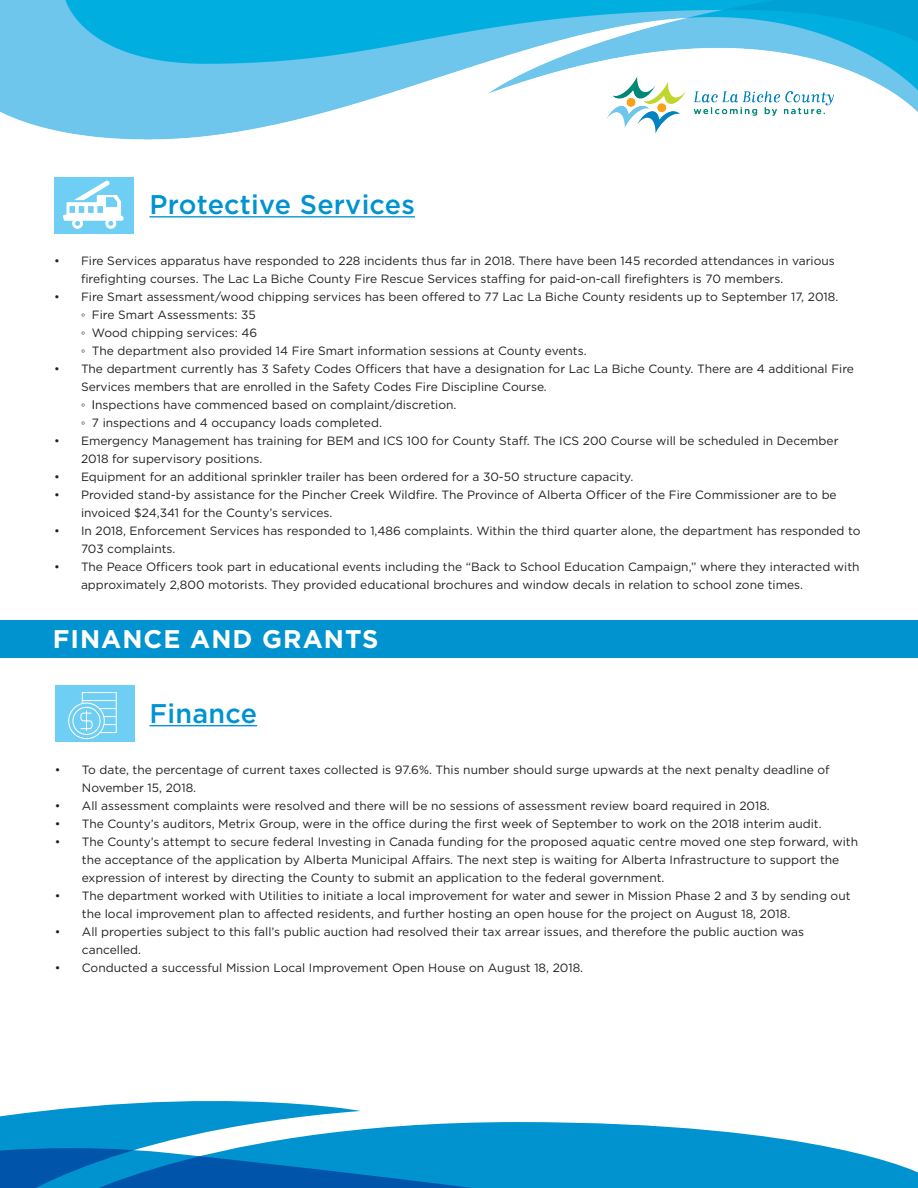
<style>
.page{position:relative;width:918px;height:1188px;background:#fff}
.page>*{position:absolute;margin:0;border:0;box-sizing:border-box;transform-origin:0 0}
.t1{font:500 27px "Gotham";letter-spacing:.01em;color:#0093d0}
.t2{font:700 25.5px "Gotham";letter-spacing:.04em;color:#fff}
.t3{font:12px/18px "Gotham";color:#231f20}
.s1{font-family:"Arial"}
</style>
<div class="page">
<img style="left:0;top:0;width:918px;height:140px">
<svg style="left:0;top:1101px;width:361px;height:87px"></svg>
<svg style="left:43px;top:1122px;width:875px;height:66px;fill:#0093d0"></svg>
<div style="left:0;top:620px;width:918px;height:38px;background:#0093d0"></div>
<div style="left:55px;top:686px;width:80px;height:56px;background:#6fcef4"></div>
<svg style="left:68px;top:692px;width:49px;height:47px"></svg>
<hr style="left:149px;top:725px;width:108px;height:1px;background:#0093d0">
<div style="left:54px;top:177px;width:79px;height:57px;background:#6fcef4"></div>
<svg style="left:62px;top:181px;width:62px;height:48px"></svg>
<hr style="left:149px;top:216px;width:266px;height:1px;background:#0093d0">
<p class="t1" style="left:149px;top:187px;width:267px">Protective Services</p>
<p class="t3" style="left:81px;top:252px;width:755px;text-indent:-27px">• Fire Services apparatus have responded to 228 incidents thus far in 2018. There have been 145 recorded attendances in various firefighting courses. The Lac La Biche County Fire Rescue Services staffing for paid-on-call firefighters is 70 members.</p>
<p class="t3" style="left:81px;top:288px;width:759px;text-indent:-27px">• Fire Smart assessment/wood chipping services has been offered to 77 Lac La Biche County residents up to September 17, 2018. <span class="s1">◦</span> Fire Smart Assessments: 35<br><span class="s1">◦</span> Wood chipping services: 46<br><span class="s1">◦</span> The department also provided 14 Fire Smart information sessions at County events.</p>
<p class="t3" style="left:81px;top:360px;width:775px;text-indent:-27px">• The department currently has 3 Safety Codes Officers that have a designation for Lac La Biche County. There are 4 additional Fire Services members that are enrolled in the Safety Codes Fire Discipline Course.<br><span class="s1">◦ I</span>nspections have commenced based on complaint/discretion.<br><span class="s1">◦</span> 7 inspections and 4 occupancy loads completed.</p>
<p class="t3" style="left:81px;top:432px;width:759px;text-indent:-27px">• Emergency Management has training for BEM and ICS 100 for County Staff. The ICS 200 Course will be scheduled in December<br>2018 for supervisory positions.</p>
<p class="t3" style="left:54px;top:468px;width:581px">• Equipment for an additional sprinkler trailer has been ordered for a 30-50 structure capacity.</p>
<p class="t3" style="left:81px;top:486px;width:757px;text-indent:-27px">• Provided stand-by assistance for the Pincher Creek Wildfire. The Province of Alberta Officer of the Fire Commissioner are to be invoiced $24,341 for the County’s services.</p>
<p class="t3" style="left:81px;top:522px;width:781px;text-indent:-27px">• In 2018, Enforcement Services has responded to 1,486 complaints. Within the third quarter alone, the department has responded to<br>703 complaints.</p>
<p class="t3" style="left:81px;top:558px;width:780px;text-indent:-27px">• The Peace Officers took part in educational events including the “Back to School Education Campaign,” where they interacted with approximately 2,800 motorists. They provided educational brochures and window decals in relation to school zone times.</p>
<p class="t2" style="left:53px;top:622px;width:327px">FINANCE AND GRANTS</p>
<p class="t1" style="left:149px;top:696px;width:109px">Finance</p>
<p class="t3" style="left:82px;top:760px;width:749px;text-indent:-27px">• To date, the percentage of current taxes collected is 97.6%. This number should surge upwards at the next penalty deadline of<br>November 15, 2018.</p>
<p class="t3" style="left:55px;top:796px;width:717px">• All assessment complaints were resolved and there will be no sessions of assessment review board required in 2018.</p>
<p class="t3" style="left:55px;top:814px;width:768px">• The County’s auditors, Metrix Group, were in the office during the first week of September to work on the 2018 interim audit.</p>
<p class="t3" style="left:82px;top:832px;width:778px;text-indent:-27px">• The County’s attempt to secure federal Investing in Canada funding for the proposed aquatic centre moved one step forward, with the acceptance of the application by Alberta Municipal Affairs. The next step is waiting for Alberta Infrastructure to support the expression of interest by directing the County to submit an application to the federal government.</p>
<p class="t3" style="left:82px;top:886px;width:770px;text-indent:-27px">• The department worked with Utilities to initiate a local improvement for water and sewer in Mission Phase 2 and 3 by sending out the local improvement plan to affected residents, and further hosting an open house for the project on August 18, 2018.</p>
<p class="t3" style="left:82px;top:922px;width:724px;text-indent:-27px">• All properties subject to this fall’s public auction had resolved their tax arrear issues, and therefore the public auction was cancelled.</p>
<p class="t3" style="left:55px;top:958px;width:530px">• Conducted a successful Mission Local Improvement Open House on August 18, 2018.</p>
</div>
